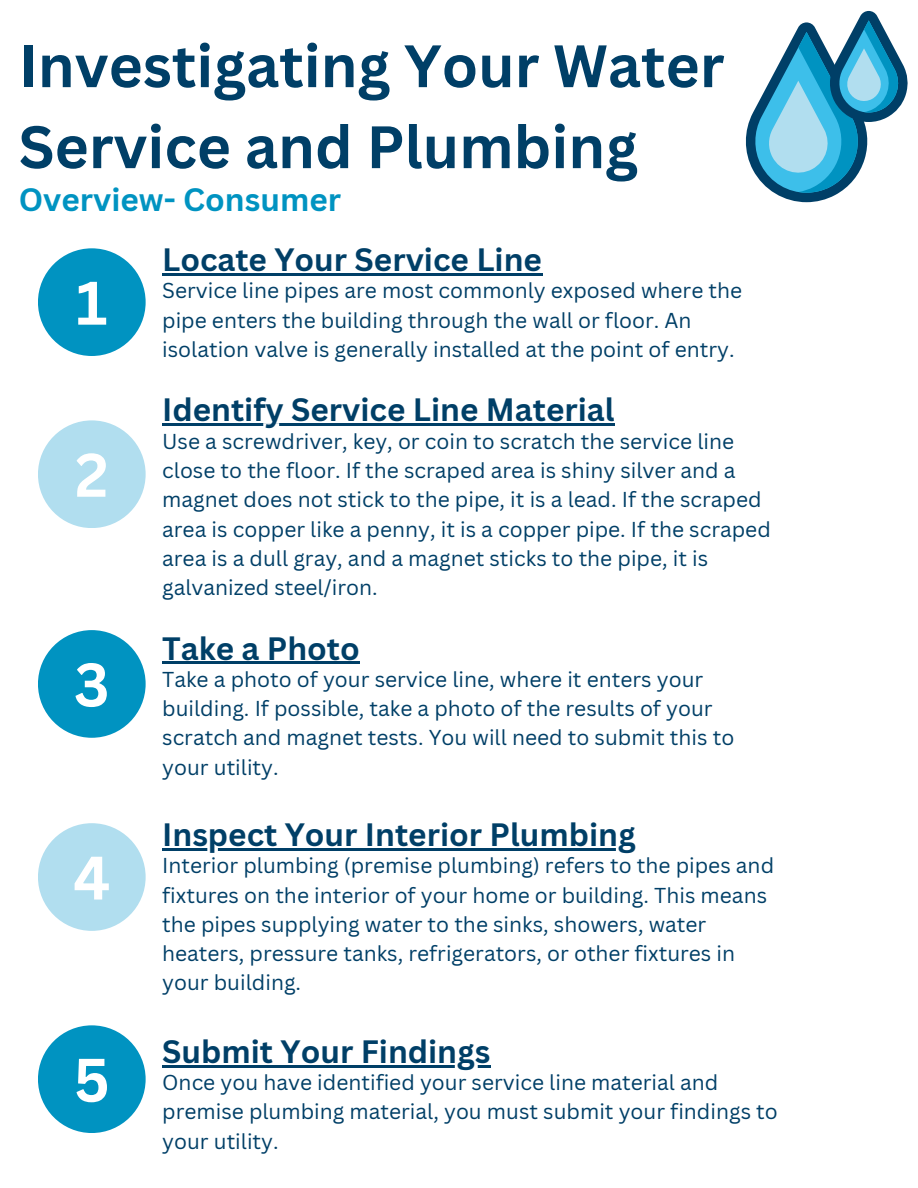
<style>
.page{position:relative;width:918px;height:1188px;background:#fff}
.page>*{position:absolute;margin:0;border:0;box-sizing:border-box;transform-origin:0 0}
.t1{font:700 60px "Canva Sans";color:#fff}
.t2{font:700 58.5px/81px "Canva Sans";color:#003f67}
.t3{font:700 31.5px "Canva Sans";color:#003f67}
.t4{font:700 31.5px "Canva Sans";color:#0093c1}
.t5{font:21px/29.2px "Canva Sans";color:#003f67}
</style>
<div class="page">
<svg style="left:745px;top:11px;width:163px;height:191px"></svg>
<div style="left:38px;top:248px;width:108px;height:108px;background:#0093c1;border-radius:50%"></div>
<div style="left:38px;top:630px;width:108px;height:108px;background:#0093c1;border-radius:50%"></div>
<div style="left:38px;top:823px;width:108px;height:108px;background:#b1deef;border-radius:50%"></div>
<div style="left:38px;top:1025px;width:108px;height:108px;background:#0093c1;border-radius:50%"></div>
<div style="left:38px;top:420px;width:108px;height:108px;background:#b1deef;border-radius:50%"></div>
<hr style="left:162px;top:273px;width:380px;height:3px;background:#003f67">
<hr style="left:162px;top:424px;width:453px;height:2px;background:#003f67">
<hr style="left:162px;top:662px;width:198px;height:2px;background:#003f67">
<hr style="left:162px;top:848px;width:474px;height:2px;background:#003f67">
<hr style="left:162px;top:1065px;width:329px;height:2px;background:#003f67">
<p class="t2" style="left:19px;top:24px;width:707px">Investigating Your Water<br>Service and Plumbing</p>
<p class="t4" style="left:19px;top:177px;width:324px">Overview- Consumer</p>
<p class="t1" style="left:76px;top:261px;width:33px">1</p>
<p class="t1" style="left:75px;top:433px;width:35px">2</p>
<p class="t1" style="left:74px;top:642px;width:37px">3</p>
<p class="t1" style="left:73px;top:835px;width:39px">4</p>
<p class="t1" style="left:74px;top:1038px;width:38px">5</p>
<p class="t3" style="left:162px;top:237px;width:381px">Locate Your Service Line</p>
<p class="t5" style="left:162px;top:276px;width:582px">Service line pipes are most commonly exposed where the pipe enters the building through the wall or floor. An isolation valve is generally installed at the point of entry.</p>
<p class="t3" style="left:162px;top:388px;width:454px">Identify Service Line Material</p>
<p class="t5" style="left:162px;top:426px;width:610px">Use a screwdriver, key, or coin to scratch the service line close to the floor. If the scraped area is shiny silver and a magnet does not stick to the pipe, it is a lead. If the scraped area is copper like a penny, it is a copper pipe. If the scraped area is a dull gray, and a magnet sticks to the pipe, it is galvanized steel/iron.</p>
<p class="t3" style="left:162px;top:626px;width:199px">Take a Photo</p>
<p class="t5" style="left:162px;top:664px;width:574px">Take a photo of your service line, where it enters your building. If possible, take a photo of the results of your scratch and magnet tests. You will need to submit this to your utility.</p>
<p class="t3" style="left:162px;top:812px;width:475px">Inspect Your Interior Plumbing</p>
<p class="t5" style="left:162px;top:851px;width:613px">Interior plumbing (premise plumbing) refers to the pipes and fixtures on the interior of your home or building. This means the pipes supplying water to the sinks, showers, water heaters, pressure tanks, refrigerators, or other fixtures in your building.</p>
<p class="t3" style="left:162px;top:1029px;width:330px">Submit Your Findings</p>
<p class="t5" style="left:162px;top:1067px;width:617px">Once you have identified your service line material and premise plumbing material, you must submit your findings to your utility.</p>
</div>
